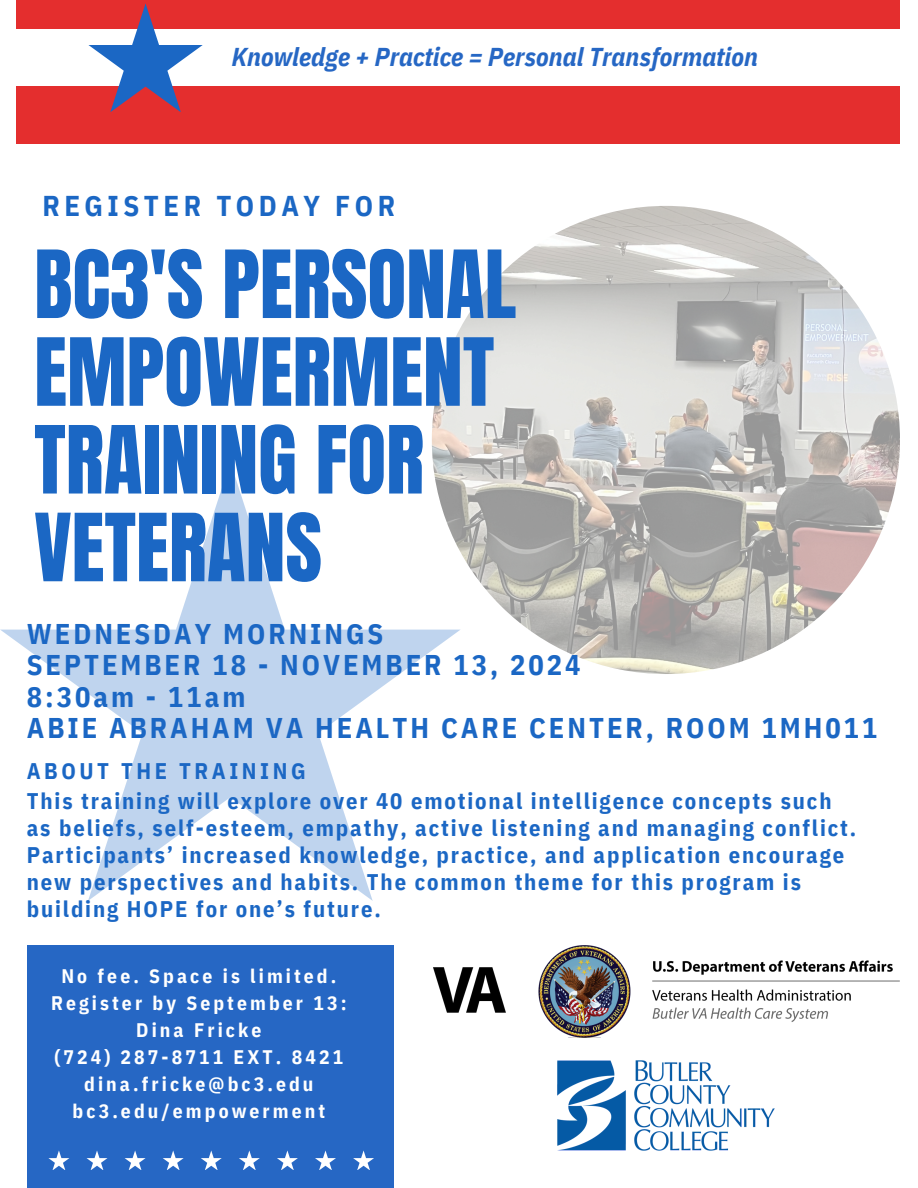
<style>
.page{position:relative;width:918px;height:1188px;background:#fff}
.page>*{position:absolute;margin:0;border:0;box-sizing:border-box;transform-origin:0 0}
.t1{font:79.8px/87.8px "Anton";color:#1b67c4}
.t2{font:700 28.65px "IBM Plex Sans Cond";letter-spacing:.16em;color:#1b67c4}
.t3{font:700 28.5px/31.5px "IBM Plex Sans Cond";letter-spacing:.105em;color:#1b67c4}
.t4{font:italic 700 25.8px "IBM Plex Sans Cond";color:#2667c4}
.t5{font:700 22.5px/27px "IBM Plex Sans Cond";letter-spacing:.085em;color:#1b67c4}
.t6{font:700 19.5px/27px "IBM Plex Sans Cond";letter-spacing:.16em;color:#fff;text-align:center}
</style>
<div class="page">
<div style="left:17px;top:0;width:883px;height:28px;background:#e42e2e"></div>
<div style="left:17px;top:86px;width:883px;height:57px;background:#e42e2e"></div>
<svg style="left:0;top:462px;width:461px;height:439px"></svg>
<svg style="left:88px;top:3px;width:115px;height:109px"></svg>
<div style="left:27px;top:945px;width:366px;height:243px;background:#2667c4"></div>
<svg style="left:48px;top:1150px;width:21px;height:20px"></svg>
<svg style="left:87px;top:1150px;width:21px;height:20px"></svg>
<svg style="left:125px;top:1150px;width:21px;height:20px"></svg>
<svg style="left:163px;top:1150px;width:21px;height:20px"></svg>
<svg style="left:201px;top:1150px;width:21px;height:20px"></svg>
<svg style="left:239px;top:1150px;width:21px;height:20px"></svg>
<svg style="left:277px;top:1150px;width:21px;height:20px"></svg>
<svg style="left:315px;top:1150px;width:21px;height:20px"></svg>
<svg style="left:353px;top:1150px;width:21px;height:20px"></svg>
<img style="left:432px;top:206px;width:468px;height:468px;border-radius:50%">
<img style="left:538px;top:945px;width:362px;height:93px">
<img style="left:557px;top:1060px;width:218px;height:91px">
<img style="left:434px;top:967px;width:72px;height:46px">
<p class="t4" style="left:232px;top:39px;width:528px">Knowledge + Practice = Personal Transformation</p>
<p class="t2" style="left:42px;top:187px;width:354px">REGISTER TODAY FOR</p>
<h1 class="t1" style="left:34px;top:242px;width:484px">BC3'S PERSONAL<br>EMPOWERMENT<br>TRAINING FOR<br>VETERANS</h1>
<p class="t3" style="left:27px;top:617px;width:852px">WEDNESDAY MORNINGS<br>SEPTEMBER 18 - NOVEMBER 13, 2024<br>8:30am - 11am<br>ABIE ABRAHAM VA HEALTH CARE CENTER, ROOM 1MH011</p>
<p class="t5" style="left:27px;top:756px;width:806px;line-height:29.2px">ABOUT THE TRAINING<br>This training will explore over 40 emotional intelligence concepts such</p>
<p class="t5" style="left:27px;top:814px;width:831px">as beliefs, self-esteem, empathy, active listening and managing conflict.<br>Participants’ increased knowledge, practice, and application encourage new perspectives and habits. The common theme for this program is building HOPE for one’s future.</p>
<p class="t6" style="left:51px;top:962px;width:297px">No fee. Space is limited.<br>Register by September 13:<br>Dina Fricke<br>(724) 287-8711 EXT. 8421 dina.fricke@bc3.edu bc3.edu/empowerment</p>
</div>
